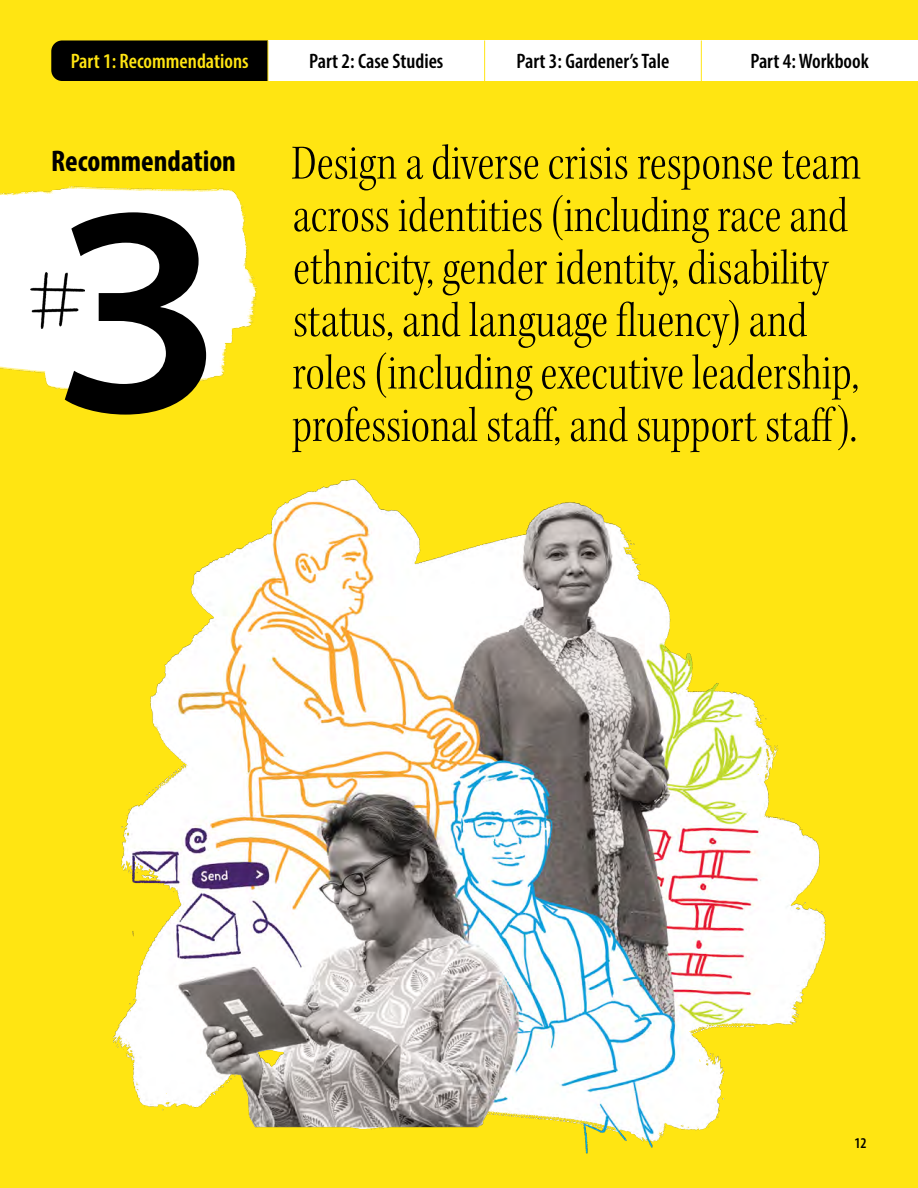
<style>
.page{position:relative;width:918px;height:1188px;background:#ffe512}
.page>*{position:absolute;margin:0;border:0;box-sizing:border-box;transform-origin:0 0}
.t1{font:600 semi-expanded 300px "Myriad Pro";color:#000}
.t2{font:51px/52.5px "Kepler Std Light Cn Subh";color:#000}
.t3{font:700 condensed 30px "Myriad Pro";color:#000}
.t4{font:600 condensed 21px "Myriad Pro";color:#000}
.t5{font:600 condensed 21px "Myriad Pro";color:#ffe512}
.t6{font:600 condensed 15px "Myriad Pro";color:#000}
</style>
<div class="page">
<img style="left:0;top:186px;width:256px;height:204px">
<img style="left:30px;top:273px;width:54px;height:55px">
<div style="left:51px;top:40px;width:217px;height:41px;background:#000"></div>
<div style="left:268px;top:40px;width:217px;height:41px;background:#fff"></div>
<div style="left:485px;top:40px;width:216px;height:41px;background:#fff"></div>
<div style="left:701px;top:40px;width:217px;height:41px;background:#fff"></div>
<hr style="left:268px;top:40px;width:1px;height:41px;background:#ffe512">
<hr style="left:484px;top:40px;width:1px;height:41px;background:#ffe512">
<hr style="left:701px;top:40px;width:1px;height:41px;background:#ffe512">
<img style="left:113px;top:479px;width:713px;height:675px">
<p class="t5" style="left:71px;top:48px;width:179px">Part 1: Recommendations</p>
<p class="t4" style="left:309px;top:48px;width:136px">Part 2: Case Studies</p>
<p class="t4" style="left:517px;top:48px;width:154px">Part 3: Gardener’s Tale</p>
<p class="t4" style="left:750px;top:48px;width:120px">Part 4: Workbook</p>
<p class="t3" style="left:51px;top:142px;width:186px">Recommendation</p>
<h1 class="t1" style="left:51px;top:116px;width:175px">3</h1>
<p class="t2" style="left:291px;top:137px;width:571px">Design a diverse crisis response team across identities (including race and ethnicity, gender identity, disability status, and language fluency) and roles (including executive leadership, professional staff, and support staff).</p>
<p class="t6" style="left:854px;top:1134px;width:14px">12</p>
</div>
